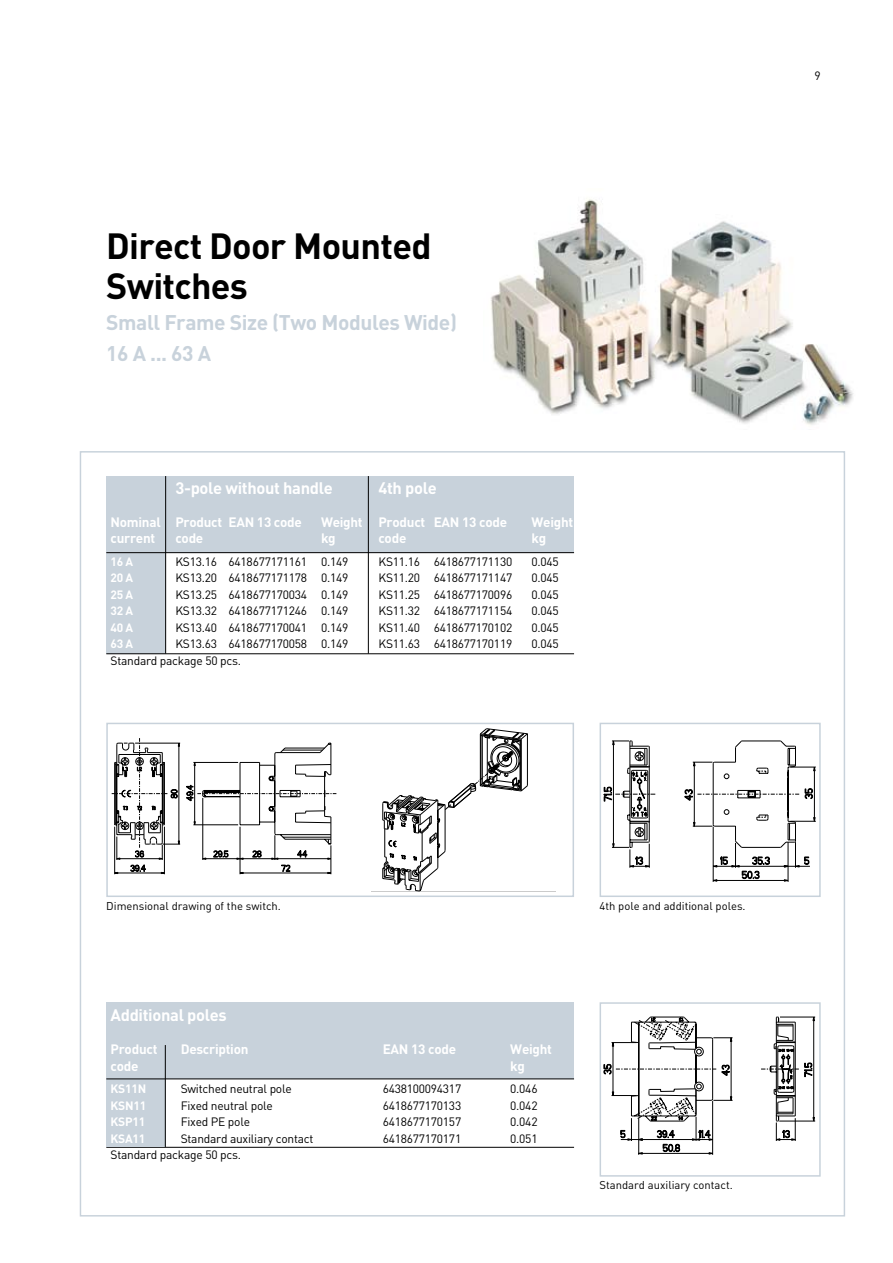
<style>
.page{position:relative;width:893px;height:1263px;background:#fff}
.page>*{position:absolute;margin:0;border:0;box-sizing:border-box;transform-origin:0 0}
.t1{font:700 36px/39.6px "DIN Pro";letter-spacing:-.02em;color:#000}
.t2{font:700 21px/31px "DIN Pro";letter-spacing:-.02em;color:#c8d2db}
.t3{font:700 16.5px "DIN Pro";letter-spacing:-.02em;color:#fff}
.t4{font:700 13.5px "DIN Pro";letter-spacing:-.02em;color:#fff}
.t5{font:12px "DIN Pro";letter-spacing:-.02em;color:#000}
.t6{font:700 12px "DIN Pro";letter-spacing:-.02em;color:#fff}
.t7{font:11.25px "DIN Pro";color:#000}
</style>
<div class="page">
<img style="left:491px;top:199px;width:363px;height:226px">
<hr style="left:106px;top:1147px;width:468px;height:1px;background:#000">
<div style="left:106px;top:476px;width:468px;height:77px;background:#c8d2db"></div>
<div style="left:106px;top:529px;width:60px;height:125px;background:#c8d2db"></div>
<hr style="left:106px;top:552px;width:468px;height:1px;background:#000">
<hr style="left:106px;top:653px;width:468px;height:1px;background:#000">
<hr style="left:368px;top:476px;width:1px;height:178px;background:#000">
<hr style="left:165px;top:476px;width:1px;height:178px;background:#000">
<div style="left:106px;top:1002px;width:468px;height:77px;background:#c8d2db"></div>
<div style="left:106px;top:1055px;width:60px;height:92px;background:#c8d2db"></div>
<hr style="left:106px;top:1079px;width:468px;height:1px;background:#000">
<hr style="left:165px;top:1045px;width:1px;height:102px;background:#000">
<div style="left:106px;top:723px;width:468px;height:174px;border:2px solid #c8d2db"></div>
<svg style="left:603px;top:740px;width:213px;height:142px"></svg>
<div style="left:600px;top:723px;width:221px;height:174px;border:2px solid #c8d2db"></div>
<svg style="left:603px;top:1016px;width:213px;height:139px"></svg>
<div style="left:600px;top:1002px;width:221px;height:174px;border:2px solid #c8d2db"></div>
<svg style="left:111px;top:738px;width:226px;height:137px"></svg>
<svg style="left:382px;top:728px;width:146px;height:163px"></svg>
<h1 class="t1" style="left:106px;top:225px;width:327px">Direct Door Mounted<br>Switches</h1>
<h2 class="t2" style="left:106px;top:306px;width:352px">Small Frame Size (Two Modules Wide)<br>16 A ... 63 A</h2>
<h3 class="t3" style="left:175px;top:477px;width:159px">3-pole without handle</h3>
<h3 class="t3" style="left:378px;top:477px;width:60px">4th pole</h3>
<p class="t4" style="left:111px;top:513px;width:193px">Nominal Product EAN 13 code</p>
<p class="t4" style="left:321px;top:513px;width:188px">Weight Product EAN 13 code</p>
<p class="t4" style="left:531px;top:513px;width:43px">Weight</p>
<p class="t4" style="left:111px;top:529px;width:46px">current</p>
<p class="t4" style="left:175px;top:529px;width:29px">code</p>
<p class="t4" style="left:321px;top:529px;width:16px">kg</p>
<p class="t4" style="left:378px;top:529px;width:29px">code</p>
<p class="t4" style="left:531px;top:529px;width:16px">kg</p>
<p class="t6" style="left:111px;top:553px;width:24px">16 A</p>
<p class="t5" style="left:175px;top:553px;width:174px">KS13.16 6418677171161 0.149</p>
<p class="t5" style="left:378px;top:553px;width:135px">KS11.16 6418677171130</p>
<p class="t5" style="left:531px;top:553px;width:29px">0.045</p>
<p class="t6" style="left:111px;top:570px;width:24px">20 A</p>
<p class="t5" style="left:175px;top:570px;width:174px">KS13.20 6418677171178 0.149</p>
<p class="t5" style="left:378px;top:570px;width:135px">KS11.20 6418677171147</p>
<p class="t5" style="left:531px;top:570px;width:29px">0.045</p>
<p class="t6" style="left:111px;top:586px;width:24px">25 A</p>
<p class="t5" style="left:175px;top:586px;width:174px">KS13.25 6418677170034 0.149</p>
<p class="t5" style="left:378px;top:586px;width:135px">KS11.25 6418677170096</p>
<p class="t5" style="left:531px;top:586px;width:29px">0.045</p>
<p class="t6" style="left:111px;top:603px;width:24px">32 A</p>
<p class="t5" style="left:175px;top:603px;width:174px">KS13.32 6418677171246 0.149</p>
<p class="t5" style="left:378px;top:603px;width:135px">KS11.32 6418677171154</p>
<p class="t5" style="left:531px;top:603px;width:29px">0.045</p>
<p class="t6" style="left:111px;top:619px;width:24px">40 A</p>
<p class="t5" style="left:175px;top:619px;width:174px">KS13.40 6418677170041 0.149</p>
<p class="t5" style="left:378px;top:619px;width:135px">KS11.40 6418677170102</p>
<p class="t5" style="left:531px;top:619px;width:29px">0.045</p>
<p class="t6" style="left:111px;top:636px;width:24px">63 A</p>
<p class="t5" style="left:175px;top:636px;width:174px">KS13.63 6418677170058 0.149</p>
<p class="t5" style="left:378px;top:636px;width:135px">KS11.63 6418677170119</p>
<p class="t5" style="left:531px;top:636px;width:29px">0.045</p>
<p class="t5" style="left:111px;top:652px;width:132px">Standard package 50 pcs.</p>
<p class="t5" style="left:814px;top:68px;width:8px">9</p>
<p class="t7" style="left:106px;top:898px;width:176px">Dimensional drawing of the switch.</p>
<p class="t7" style="left:600px;top:898px;width:148px">4th pole and additional poles.</p>
<h3 class="t3" style="left:111px;top:1004px;width:118px">Additional poles</h3>
<p class="t4" style="left:111px;top:1040px;width:48px">Product</p>
<p class="t4" style="left:181px;top:1040px;width:69px">Description</p>
<p class="t4" style="left:383px;top:1040px;width:75px">EAN 13 code</p>
<p class="t4" style="left:510px;top:1040px;width:43px">Weight</p>
<p class="t4" style="left:111px;top:1057px;width:29px">code</p>
<p class="t4" style="left:510px;top:1057px;width:16px">kg</p>
<p class="t6" style="left:111px;top:1081px;width:37px">KS11N</p>
<p class="t5" style="left:181px;top:1081px;width:113px">Switched neutral pole</p>
<p class="t5" style="left:383px;top:1081px;width:80px">6438100094317</p>
<p class="t5" style="left:510px;top:1081px;width:29px">0.046</p>
<p class="t6" style="left:111px;top:1097px;width:37px">KSN11</p>
<p class="t5" style="left:181px;top:1097px;width:94px">Fixed neutral pole</p>
<p class="t5" style="left:383px;top:1097px;width:80px">6418677170133</p>
<p class="t5" style="left:510px;top:1097px;width:29px">0.042</p>
<p class="t6" style="left:111px;top:1114px;width:36px">KSP11</p>
<p class="t5" style="left:181px;top:1114px;width:71px">Fixed PE pole</p>
<p class="t5" style="left:383px;top:1114px;width:80px">6418677170157</p>
<p class="t5" style="left:510px;top:1114px;width:29px">0.042</p>
<p class="t6" style="left:111px;top:1130px;width:36px">KSA11</p>
<p class="t5" style="left:181px;top:1130px;width:134px">Standard auxiliary contact</p>
<p class="t5" style="left:383px;top:1130px;width:80px">6418677170171</p>
<p class="t5" style="left:510px;top:1130px;width:29px">0.051</p>
<p class="t5" style="left:111px;top:1147px;width:132px">Standard package 50 pcs.</p>
<p class="t7" style="left:600px;top:1178px;width:135px">Standard auxiliary contact.</p>
</div>
